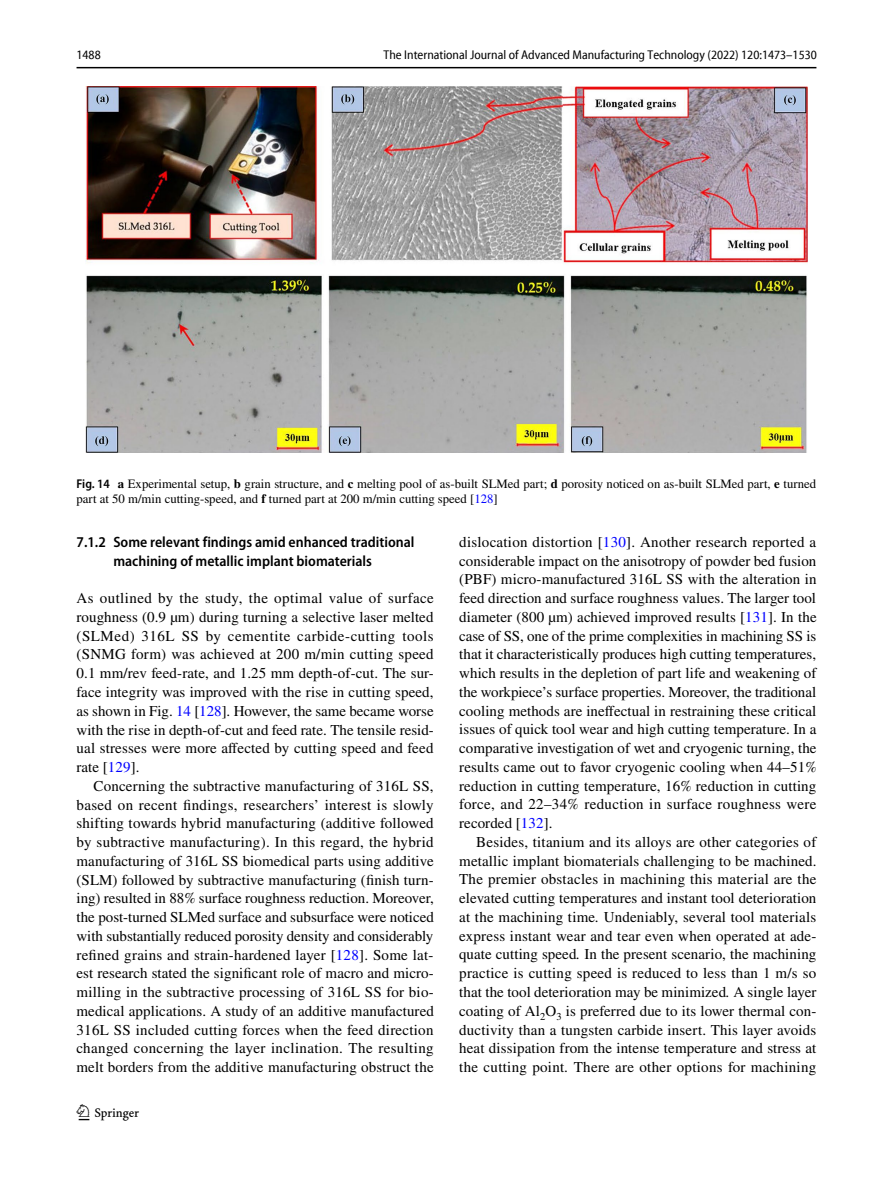
<style>
.page{position:relative;width:893px;height:1187px;background:#fff}
.page>*{position:absolute;margin:0;border:0;box-sizing:border-box;transform-origin:0 0}
.t1{font:22.5px "Springnew Regular 2";color:#000}
.t2{font:15px/18.8px "STIX";letter-spacing:.015em;color:#000;text-align:justify}
.t3{font:600 semi-condensed 15px/18.8px "Myriad Pro";color:#000;text-align:center}
.t4{font:12.75px/15px "STIX";color:#000}
.t5{font:semi-condensed 12.75px "Myriad Pro Unic";color:#000}
.s1{font-family:"Myriad Pro";font-weight:600;font-stretch:semi-condensed}
.s2{font-weight:700}
.s3{color:#00f}
.s4{font-style:italic}
</style>
<div class="page">
<hr style="left:77px;top:67px;width:739px;height:1px;background:#000">
<img style="left:85px;top:87px;width:723px;height:365px">
<p class="t5" style="left:77px;top:50px;width:26px">1488</p>
<p class="t5" style="left:384px;top:50px;width:435px">The International Journal of Advanced Manufacturing Technology (2022) 120:1473–1530</p>
<p class="t4" style="left:77px;top:477px;width:741px"><span class="s1">Fig. 14</span> <span class="s2">a</span> Experimental setup, <span class="s2">b</span> grain structure, and <span class="s2">c</span> melting pool of as-built SLMed part; <span class="s2">d</span> porosity noticed on as-built SLMed part, <span class="s2">e</span> turned part at 50 m/min cutting-speed, and <span class="s2">f</span> turned part at 200 m/min cutting speed [<span class="s3">128</span>]</p>
<p class="t3" style="left:77px;top:532px;width:339px">7.1.2 Some relevant findings amid enhanced traditional machining of metallic implant biomaterials</p>
<p class="t2" style="left:77px;top:589px;width:359px">As outlined by the study, the optimal value of surface roughness (0.9 µm) during turning a selective laser melted (SLMed) 316L SS by cementite carbide-cutting tools (SNMG form) was achieved at 200 m/min cutting speed 0.1 mm/rev feed-rate, and 1.25 mm depth-of-cut. The sur&shy;face integrity was improved with the rise in cutting speed, as shown in Fig. <span class="s3">14</span> [<span class="s3">128</span>]. However, the same became worse with the rise in depth-of-cut and feed rate. The tensile resid&shy;ual stresses were more affected by cutting speed and feed rate [<span class="s3">129</span>].</p>
<p class="t2" style="left:77px;top:777px;width:359px;text-indent:17px">Concerning the subtractive manufacturing of 316L SS, based on recent findings, researchers’ interest is slowly shifting towards hybrid manufacturing (additive followed by subtractive manufacturing). In this regard, the hybrid manufacturing of 316L SS biomedical parts using additive (SLM) followed by subtractive manufacturing (finish turn&shy;ing) resulted in 88% surface roughness reduction. Moreover, the post-turned SLMed surface and subsurface were noticed with substantially reduced porosity density and considerably refined grains and strain-hardened layer [<span class="s3">128</span>]. Some lat&shy;est research stated the significant role of macro and micro&shy;milling in the subtractive processing of 316L SS for bio&shy;medical applications. A study of an additive manufactured 316L SS included cutting forces when the feed direction changed concerning the layer inclination. The resulting melt borders from the additive manufacturing obstruct the</p>
<h1 class="t1" style="left:79px;top:1104px;width:62px">1 3</h1>
<p class="t2" style="left:459px;top:533px;width:359px">dislocation distortion [<span class="s3">130</span>]. Another research reported a considerable impact on the anisotropy of powder bed fusion (PBF) micro-manufactured 316L SS with the alteration in feed direction and surface roughness values. The larger tool diameter (800 µm) achieved improved results [<span class="s3">131</span>]. In the case of SS, one of the prime complexities in machining SS is that it characteristically produces high cutting temperatures, which results in the depletion of part life and weakening of the workpiece’s surface properties. Moreover, the traditional cooling methods are ineffectual in restraining these critical issues of quick tool wear and high cutting temperature. In a comparative investigation of wet and cryogenic turning, the results came out to favor cryogenic cooling when 44–51% reduction in cutting temperature, 16% reduction in cutting force, and 22–34% reduction in surface roughness were recorded [<span class="s3">132</span>].</p>
<p class="t2" style="left:459px;top:833px;width:359px;text-indent:17px">Besides, titanium and its alloys are other categories of metallic implant biomaterials challenging to be machined.<br>The premier obstacles in machining this material are the elevated cutting temperatures and instant tool deterioration at the machining time<span class="s4">.</span> Undeniably, several tool materials express instant wear and tear even when operated at ade&shy;quate cutting speed<span class="s4">.</span> In the present scenario, the machining practice is cutting speed is reduced to less than 1 m/s so that the tool deterioration may be minimized<span class="s4">.</span> A single layer coating of Al<sub>2</sub>O<sub>3</sub> is preferred due to its lower thermal con&shy;ductivity than a tungsten carbide insert. This layer avoids heat dissipation from the intense temperature and stress at the cutting point<span class="s4">.</span> There are other options for machining</p>
</div>
